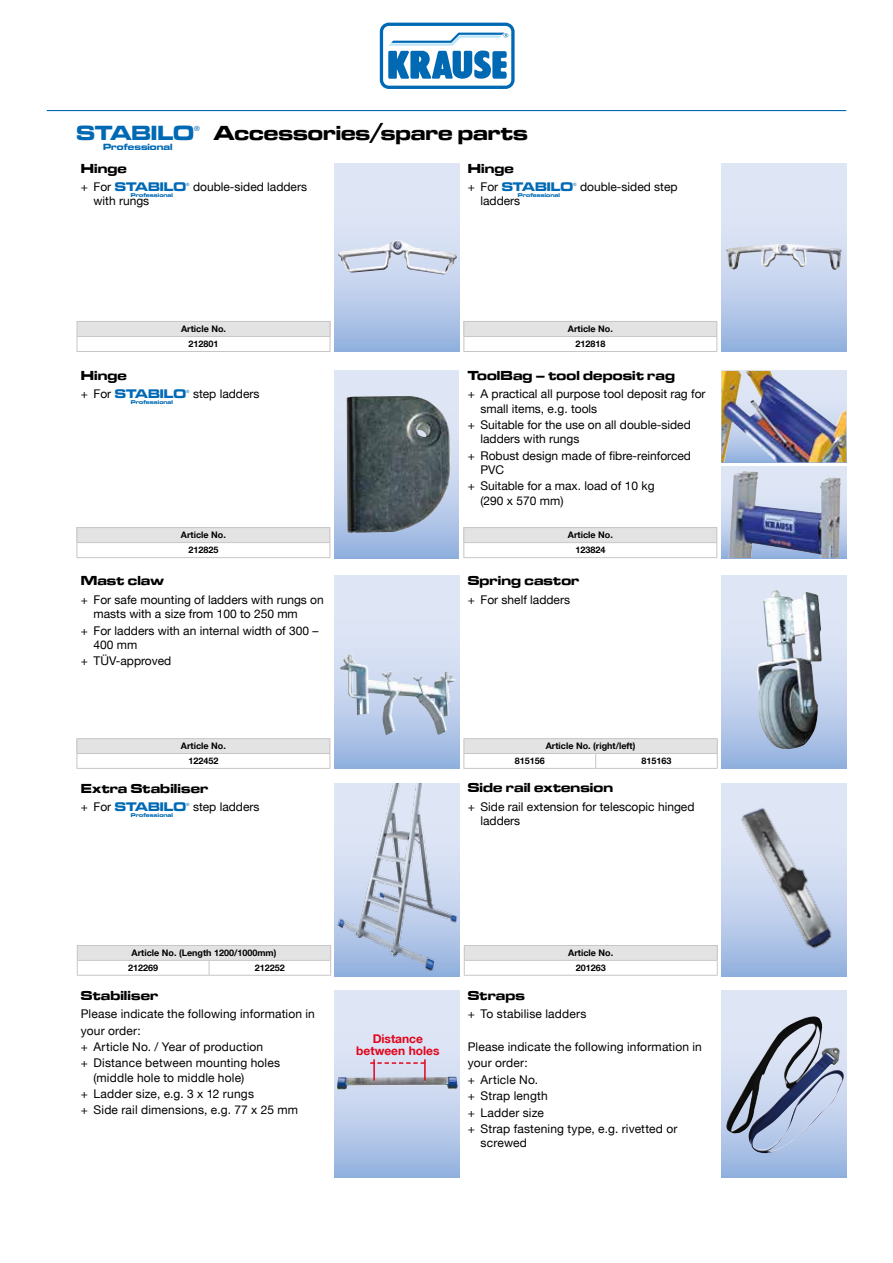
<style>
.page{position:relative;width:893px;height:1263px;background:#fff}
.page>*{position:absolute;margin:0;border:0;box-sizing:border-box;transform-origin:0 0}
.t1{font:21px "Microgramma D Bold Exte";color:#000}
.t2{font:13.5px "Microgramma D Bold Exte";letter-spacing:.01em;color:#000}
.t3{font:12.9px "Microgramma D Bold Exte";color:#0069b4}
.t4{font:12px/16.4px "Helvetica Neue LT";color:#000}
.t5{font:700 12px/12px "Helvetica Neue LT";color:#e3051b;text-align:center}
.t6{font:9.3px "Microgramma D Bold Exte";color:#0069b4}
.t7{font:700 9px/15px "Helvetica Neue LT";color:#000;text-align:center}
.t8{font:7.2px "Helvetica Neue LT";color:#0069b4}
.t9{font:5.7px "Microgramma D Bold Exte";color:#0069b4}
.t10{font:4.35px "Helvetica Neue LT";color:#0069b4}
.s1{font-size:21.3px;color:#0069b4}
.s2{font-family:"Helvetica Neue LT";font-size:12px;color:#000}
</style>
<div class="page">
<svg style="left:378px;top:21px;width:138px;height:69px"></svg>
<svg style="left:380px;top:23px;width:135px;height:66px"></svg>
<hr style="left:47px;top:110px;width:799px;height:1px;background:#0069b4">
<svg style="left:721px;top:164px;width:125px;height:188px;background:#c6d5ee"></svg>
<img style="left:726px;top:243px;width:116px;height:27px">
<svg style="left:334px;top:164px;width:125px;height:188px;background:#c6d4ee"></svg>
<img style="left:338px;top:240px;width:119px;height:34px">
<svg style="left:721px;top:991px;width:125px;height:187px;background:#becfeb"></svg>
<img style="left:726px;top:1016px;width:118px;height:137px">
<svg style="left:334px;top:371px;width:125px;height:187px;background:#c1d1ec"></svg>
<img style="left:347px;top:396px;width:104px;height:137px">
<div style="left:77px;top:321px;width:253px;height:15px;background:#e3e3e3"></div>
<hr style="left:77px;top:321px;width:253px;height:1px;background:#c6c6c6">
<hr style="left:77px;top:336px;width:253px;height:1px;background:#c6c6c6">
<hr style="left:77px;top:351px;width:253px;height:1px;background:#c6c6c6">
<svg style="left:77px;top:322px;width:1px;height:29px"></svg>
<svg style="left:330px;top:322px;width:1px;height:29px"></svg>
<div style="left:77px;top:528px;width:253px;height:15px;background:#e3e3e3"></div>
<hr style="left:77px;top:527px;width:253px;height:1px;background:#c6c6c6">
<hr style="left:77px;top:542px;width:253px;height:1px;background:#c6c6c6">
<hr style="left:77px;top:557px;width:253px;height:1px;background:#c6c6c6">
<svg style="left:77px;top:528px;width:1px;height:29px"></svg>
<svg style="left:330px;top:528px;width:1px;height:29px"></svg>
<div style="left:464px;top:321px;width:253px;height:15px;background:#e3e3e3"></div>
<hr style="left:463px;top:321px;width:254px;height:1px;background:#c6c6c6">
<hr style="left:463px;top:336px;width:254px;height:1px;background:#c6c6c6">
<hr style="left:463px;top:351px;width:254px;height:1px;background:#c6c6c6">
<svg style="left:463px;top:322px;width:1px;height:29px"></svg>
<svg style="left:716px;top:322px;width:1px;height:29px"></svg>
<img style="left:721px;top:371px;width:125px;height:91px">
<svg style="left:721px;top:467px;width:125px;height:91px;background:#cedaf1"></svg>
<img style="left:728px;top:471px;width:113px;height:87px">
<div style="left:464px;top:528px;width:253px;height:15px;background:#e3e3e3"></div>
<hr style="left:463px;top:527px;width:254px;height:1px;background:#c6c6c6">
<hr style="left:463px;top:542px;width:254px;height:1px;background:#c6c6c6">
<hr style="left:463px;top:557px;width:254px;height:1px;background:#c6c6c6">
<svg style="left:463px;top:528px;width:1px;height:29px"></svg>
<svg style="left:716px;top:528px;width:1px;height:29px"></svg>
<svg style="left:334px;top:991px;width:125px;height:187px;background:#c7d5ee"></svg>
<img style="left:337px;top:1077px;width:121px;height:12px">
<svg style="left:370px;top:1062px;width:54px;height:2px"></svg>
<hr style="left:373px;top:1059px;width:2px;height:21px;background:#e3051b">
<hr style="left:424px;top:1059px;width:2px;height:21px;background:#e3051b">
<svg style="left:721px;top:783px;width:125px;height:193px;background:#bacdea"></svg>
<img style="left:721px;top:798px;width:125px;height:164px">
<div style="left:464px;top:945px;width:253px;height:15px;background:#e3e3e3"></div>
<hr style="left:464px;top:945px;width:254px;height:1px;background:#c6c6c6">
<hr style="left:464px;top:960px;width:254px;height:1px;background:#c6c6c6">
<svg style="left:717px;top:946px;width:1px;height:29px"></svg>
<hr style="left:464px;top:975px;width:254px;height:1px;background:#c6c6c6">
<svg style="left:464px;top:946px;width:1px;height:29px"></svg>
<svg style="left:721px;top:576px;width:125px;height:193px;background:#c4d3ed"></svg>
<img style="left:756px;top:590px;width:66px;height:159px">
<hr style="left:463px;top:738px;width:133px;height:1px;background:#c6c6c6">
<hr style="left:596px;top:738px;width:122px;height:1px;background:#c6c6c6">
<hr style="left:463px;top:768px;width:133px;height:1px;background:#c6c6c6">
<hr style="left:596px;top:768px;width:122px;height:1px;background:#c6c6c6">
<svg style="left:463px;top:739px;width:255px;height:29px"></svg>
<img style="left:334px;top:783px;width:125px;height:191px">
<hr style="left:77px;top:945px;width:132px;height:1px;background:#c6c6c6">
<hr style="left:209px;top:945px;width:122px;height:1px;background:#c6c6c6">
<hr style="left:77px;top:975px;width:132px;height:1px;background:#c6c6c6">
<hr style="left:209px;top:975px;width:122px;height:1px;background:#c6c6c6">
<svg style="left:77px;top:946px;width:254px;height:29px"></svg>
<svg style="left:334px;top:576px;width:125px;height:193px;background:#c9d7ef"></svg>
<img style="left:340px;top:654px;width:116px;height:81px">
<div style="left:77px;top:739px;width:253px;height:14px;background:#e3e3e3"></div>
<hr style="left:77px;top:738px;width:253px;height:1px;background:#c6c6c6">
<hr style="left:77px;top:753px;width:253px;height:1px;background:#c6c6c6">
<svg style="left:330px;top:739px;width:1px;height:29px"></svg>
<hr style="left:77px;top:768px;width:253px;height:1px;background:#c6c6c6">
<svg style="left:77px;top:739px;width:1px;height:29px"></svg>
<h1 class="t1" style="left:77px;top:119px;width:453px"><span class="s1">STABILO</span> Accessories/spare parts</h1>
<p class="t6" style="left:103px;top:140px;width:71px">Professional</p>
<p class="t8" style="left:194px;top:124px;width:7px">®</p>
<p class="t2" style="left:81px;top:159px;width:48px">Hinge</p>
<p class="t3" style="left:81px;top:178px;width:107px"><span class="s2">+ For</span> STABILO</p>
<p class="t9" style="left:131px;top:191px;width:44px">Professional</p>
<p class="t10" style="left:186px;top:182px;width:5px">®</p>
<p class="t4" style="left:193px;top:179px;width:116px">double-sided ladders</p>
<p class="t4" style="left:94px;top:193px;width:57px">with rungs</p>
<p class="t7" style="left:181px;top:321px;width:46px">Article No.<br>212801</p>
<p class="t2" style="left:81px;top:366px;width:48px">Hinge</p>
<p class="t3" style="left:81px;top:385px;width:107px"><span class="s2">+ For</span> STABILO</p>
<p class="t9" style="left:131px;top:398px;width:44px">Professional</p>
<p class="t10" style="left:186px;top:389px;width:5px">®</p>
<p class="t4" style="left:193px;top:386px;width:68px">step ladders</p>
<p class="t7" style="left:181px;top:527px;width:46px">Article No.<br>212825</p>
<p class="t2" style="left:81px;top:571px;width:85px">Mast claw</p>
<p class="t4" style="left:94px;top:592px;width:232px;line-height:14.4px;text-indent:-13px">+ For safe mounting of ladders with rungs on masts with a size from 100 to 250 mm</p>
<p class="t4" style="left:94px;top:623px;width:226px;line-height:14.4px;text-indent:-13px">+ For ladders with an internal width of 300 –<br>400 mm</p>
<p class="t4" style="left:81px;top:653px;width:92px">+ TÜV-approved</p>
<p class="t7" style="left:181px;top:738px;width:46px">Article No.<br>122452</p>
<p class="t2" style="left:81px;top:779px;width:129px">Extra Stabiliser</p>
<p class="t3" style="left:81px;top:798px;width:107px"><span class="s2">+ For</span> STABILO</p>
<p class="t9" style="left:131px;top:811px;width:44px">Professional</p>
<p class="t10" style="left:186px;top:801px;width:5px">®</p>
<p class="t4" style="left:193px;top:799px;width:68px">step ladders</p>
<p class="t2" style="left:468px;top:159px;width:48px">Hinge</p>
<p class="t3" style="left:468px;top:178px;width:107px"><span class="s2">+ For</span> STABILO</p>
<p class="t9" style="left:518px;top:191px;width:44px">Professional</p>
<p class="t10" style="left:573px;top:182px;width:5px">®</p>
<p class="t4" style="left:580px;top:179px;width:99px">double-sided step</p>
<p class="t4" style="left:480px;top:193px;width:41px">ladders</p>
<p class="t7" style="left:568px;top:321px;width:46px">Article No.<br>212818</p>
<p class="t2" style="left:468px;top:366px;width:209px">ToolBag – tool deposit rag</p>
<p class="t4" style="left:480px;top:387px;width:227px;line-height:14.2px;text-indent:-13px">+ A practical all purpose tool deposit rag for small items, e.g. tools</p>
<p class="t4" style="left:480px;top:417px;width:212px;line-height:14.2px;text-indent:-13px">+ Suitable for the use on all double-sided ladders with rungs</p>
<p class="t4" style="left:480px;top:448px;width:212px;line-height:14.2px;text-indent:-13px">+ Robust design made of fibre-reinforced<br>PVC</p>
<p class="t4" style="left:480px;top:479px;width:176px;line-height:14.2px;text-indent:-13px">+ Suitable for a max. load of 10 kg (290 x 570 mm)</p>
<p class="t7" style="left:568px;top:527px;width:46px">Article No.<br>123824</p>
<p class="t2" style="left:468px;top:571px;width:113px">Spring castor</p>
<p class="t4" style="left:468px;top:591px;width:104px">+ For shelf ladders</p>
<p class="t7" style="left:546px;top:738px;width:91px">Article No. (right/left)</p>
<p class="t7" style="left:515px;top:753px;width:32px">815156</p>
<p class="t7" style="left:641px;top:753px;width:32px">815163</p>
<p class="t2" style="left:468px;top:779px;width:147px">Side rail extension</p>
<p class="t4" style="left:480px;top:799px;width:216px;line-height:14.4px;text-indent:-13px">+ Side rail extension for telescopic hinged ladders</p>
<p class="t7" style="left:128px;top:945px;width:150px;text-align:left;text-indent:3px">Article No. (Length 1200/1000mm)<br>212269</p>
<p class="t7" style="left:255px;top:960px;width:32px">212252</p>
<p class="t2" style="left:81px;top:986px;width:79px">Stabiliser</p>
<p class="t4" style="left:81px;top:1006px;width:236px">Please indicate the following information in your order:<br>+ Article No. / Year of production<br>+ Distance between mounting holes</p>
<p class="t4" style="left:81px;top:1069px;width:219px;text-indent:13px">(middle hole to middle hole)<br>+ Ladder size, e.g. 3 x 12 rungs<br>+ Side rail dimensions, e.g. 77 x 25 mm</p>
<p class="t5" style="left:356px;top:1032px;width:85px">Distance between holes</p>
<p class="t7" style="left:568px;top:945px;width:46px">Article No.<br>201263</p>
<p class="t2" style="left:468px;top:986px;width:59px">Straps</p>
<p class="t4" style="left:468px;top:1006px;width:120px">+ To stabilise ladders</p>
<p class="t4" style="left:468px;top:1038px;width:236px">Please indicate the following information in your order:<br>+ Article No.<br>+ Strap length<br>+ Ladder size<br>+ Strap fastening type, e.g. rivetted or</p>
<p class="t4" style="left:480px;top:1134px;width:48px">screwed</p>
</div>
